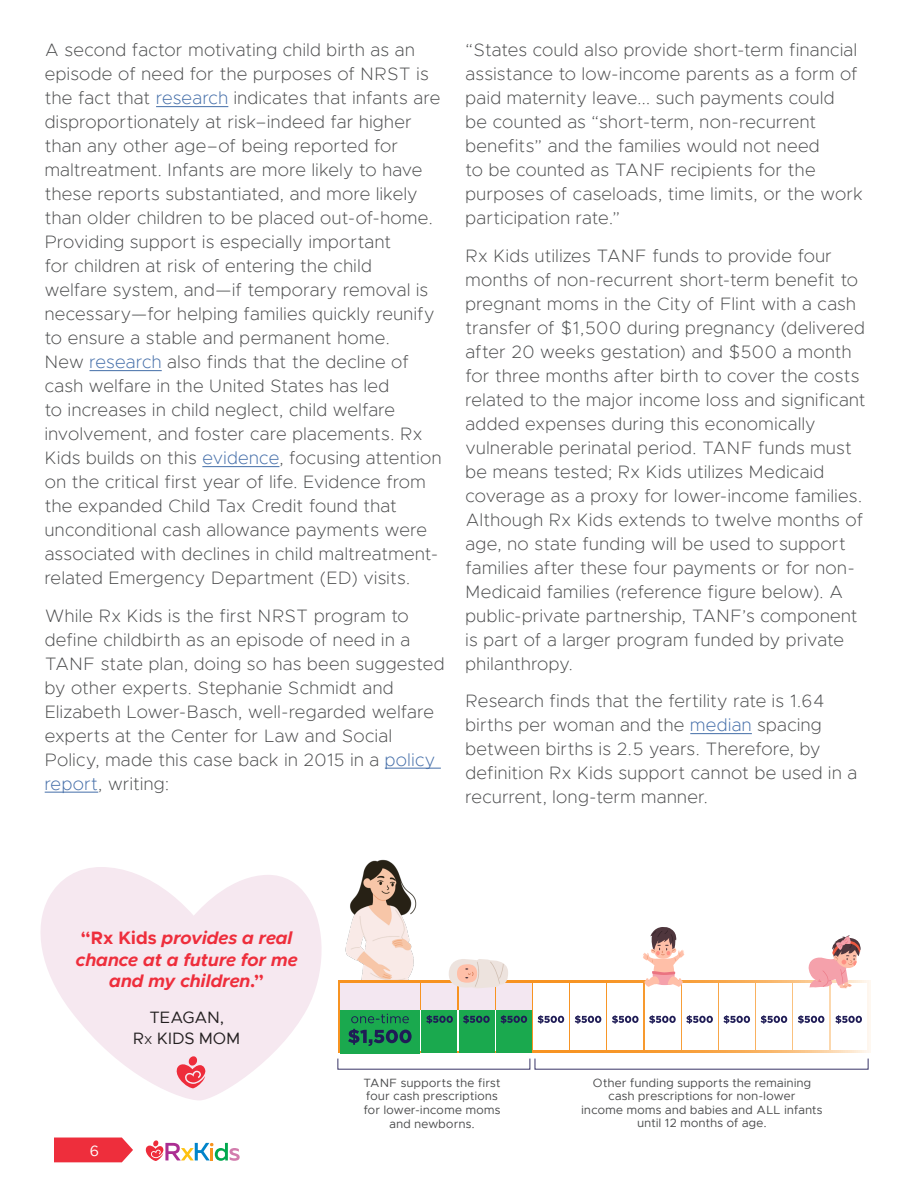
<style>
.page{position:relative;width:918px;height:1188px;background:#fff}
.page>*{position:absolute;margin:0;border:0;box-sizing:border-box;transform-origin:0 0}
.Body_Text{font:200 18px/24px "Metropolis";letter-spacing:.02em;color:#4b4c4d}
.Body_Headline{font:italic 700 18px/21.6px "Metropolis";letter-spacing:.005em;color:#ee2e3c;text-align:center}
.Body_Headline-2{font:16.5px/21px "Metropolis";letter-spacing:.015em;color:#231f20;text-align:center}
.t1{font:15px "Metropolis";color:#fff}
.Body_Text-2{font:12px/13.8px "Metropolis";letter-spacing:.04em;color:#4b4c4d;text-align:center}
.s1{color:#436da8}
.s2{font-style:normal}
.s3{font-style:inherit}
.s4{font-size:11.55px}
</style>
<div class="page">
<svg style="left:54px;top:1138px;width:79px;height:24px"></svg>
<svg style="left:145px;top:1140px;width:95px;height:21px"></svg>
<img style="left:338px;top:859px;width:105px;height:122px">
<svg style="left:40px;top:867px;width:282px;height:233px;fill:#f6e8f0"></svg>
<svg style="left:176px;top:1056px;width:30px;height:32px"></svg>
<svg style="left:338px;top:981px;width:533px;height:72px"></svg>
<div style="left:794px;top:984px;width:35px;height:66px;background:#fff"></div>
<svg style="left:798px;top:1015px;width:26px;height:9px"></svg>
<svg style="left:420px;top:1010px;width:76px;height:40px"></svg>
<div style="left:459px;top:1010px;width:35px;height:43px;background:#1aa94e"></div>
<svg style="left:463px;top:1015px;width:27px;height:9px"></svg>
<div style="left:459px;top:984px;width:35px;height:26px;background:#f3e7f1"></div>
<div style="left:422px;top:1010px;width:35px;height:43px;background:#1aa94e"></div>
<svg style="left:426px;top:1015px;width:27px;height:9px"></svg>
<div style="left:422px;top:984px;width:35px;height:26px;background:#f3e7f1"></div>
<div style="left:340px;top:1010px;width:80px;height:43px;background:#1aa94e"></div>
<svg style="left:348px;top:1029px;width:64px;height:17px"></svg>
<svg style="left:351px;top:1014px;width:58px;height:9px"></svg>
<div style="left:340px;top:984px;width:80px;height:26px;background:#f3e7f1"></div>
<div style="left:496px;top:1010px;width:36px;height:43px;background:#1aa94e"></div>
<svg style="left:501px;top:1015px;width:26px;height:9px"></svg>
<div style="left:496px;top:984px;width:35px;height:26px;background:#f3e7f1"></div>
<div style="left:645px;top:984px;width:35px;height:66px;background:#fff"></div>
<svg style="left:649px;top:1015px;width:27px;height:9px"></svg>
<div style="left:682px;top:984px;width:35px;height:66px;background:#fff"></div>
<svg style="left:686px;top:1015px;width:27px;height:9px"></svg>
<div style="left:719px;top:984px;width:36px;height:66px;background:#fff"></div>
<svg style="left:723px;top:1015px;width:27px;height:9px"></svg>
<div style="left:756px;top:984px;width:36px;height:66px;background:#fff"></div>
<svg style="left:761px;top:1015px;width:26px;height:9px"></svg>
<div style="left:608px;top:984px;width:35px;height:66px;background:#fff"></div>
<svg style="left:612px;top:1015px;width:27px;height:9px"></svg>
<div style="left:570px;top:984px;width:36px;height:66px;background:#fff"></div>
<svg style="left:575px;top:1015px;width:26px;height:9px"></svg>
<div style="left:533px;top:984px;width:36px;height:66px;background:#fff"></div>
<svg style="left:538px;top:1015px;width:26px;height:9px"></svg>
<div style="left:831px;top:984px;width:35px;height:66px;background:#fff"></div>
<svg style="left:835px;top:1015px;width:27px;height:9px"></svg>
<svg style="left:449px;top:959px;width:59px;height:31px"></svg>
<svg style="left:809px;top:935px;width:52px;height:54px"></svg>
<svg style="left:642px;top:927px;width:43px;height:60px"></svg>
<hr style="left:156px;top:106px;width:72px;height:1px;background:#436da8">
<hr style="left:90px;top:370px;width:72px;height:1px;background:#436da8">
<hr style="left:202px;top:466px;width:77px;height:1px;background:#436da8">
<hr style="left:385px;top:768px;width:56px;height:1px;background:#436da8">
<hr style="left:45px;top:792px;width:53px;height:1px;background:#436da8">
<hr style="left:690px;top:733px;width:62px;height:1px;background:#436da8">
<p class="Body_Text" style="left:45px;top:38px;width:398px">A second factor motivating child birth as an episode of need for the purposes of NRST is the fact that <span class="s1">research</span> indicates that infants are disproportionately at risk–indeed far higher than any other age–of being reported for maltreatment. Infants are more likely to have these reports substantiated, and more likely than older children to be placed out-of-home.<br>Providing support is especially important<br>for children at risk of entering the child<br>welfare system, and—if temporary removal is necessary—for helping families quickly reunify to ensure a stable and permanent home.<br>New <span class="s1">research</span> also finds that the decline of cash welfare in the United States has led<br>to increases in child neglect, child welfare involvement, and foster care placements. Rx Kids builds on this <span class="s1">evidence</span>, focusing attention on the critical first year of life. Evidence from the expanded Child Tax Credit found that unconditional cash allowance payments were associated with declines in child maltreatment&shy;related Emergency Department (ED) visits.</p>
<p class="Body_Text" style="left:45px;top:604px;width:401px">While Rx Kids is the first NRST program to define childbirth as an episode of need in a TANF state plan, doing so has been suggested by other experts. Stephanie Schmidt and Elizabeth Lower-Basch, well-regarded welfare experts at the Center for Law and Social Policy, made this case back in 2015 in a <span class="s1">policy report</span>, writing:</p>
<p class="Body_Text" style="left:466px;top:38px;width:399px">“States could also provide short-term financial assistance to low-income parents as a form of paid maternity leave... such payments could<br>be counted as “short-term, non-recurrent benefits” and the families would not need<br>to be counted as TANF recipients for the purposes of caseloads, time limits, or the work participation rate.”</p>
<p class="Body_Text" style="left:466px;top:244px;width:402px">Rx Kids utilizes TANF funds to provide four months of non-recurrent short-term benefit to pregnant moms in the City of Flint with a cash transfer of $1,500 during pregnancy (delivered after 20 weeks gestation) and $500 a month for three months after birth to cover the costs related to the major income loss and significant added expenses during this economically vulnerable perinatal period. TANF funds must be means tested; Rx Kids utilizes Medicaid coverage as a proxy for lower-income families.<br>Although Rx Kids extends to twelve months of age, no state funding will be used to support families after these four payments or for non-Medicaid families (reference figure below). A public-private partnership, TANF’s component is part of a larger program funded by private philanthropy.</p>
<p class="Body_Text" style="left:466px;top:689px;width:393px">Research finds that the fertility rate is 1.64 births per woman and the <span class="s1">median</span> spacing between births is 2.5 years. Therefore, by definition Rx Kids support cannot be used in a recurrent, long-term manner.</p>
<p class="Body_Headline" style="left:76px;top:927px;width:223px"><span class="s2">“Rx Kids</span> provides a real chance at a future for me and my children<span class="s2">.”</span></p>
<p class="Body_Headline-2" style="left:133px;top:1007px;width:108px"><span class="s3">TEAGAN,<br></span>R<span class="s4">x</span> KIDS MOM</p>
<p class="t1" style="left:90px;top:1142px;width:11px">6</p>
<p class="Body_Text-2" style="left:363px;top:1076px;width:139px">TANF supports the first four cash prescriptions for lower-income moms and newborns.</p>
<p class="Body_Text-2" style="left:581px;top:1076px;width:243px">Other funding supports the remaining cash prescriptions for non-lower<br>income moms and babies and ALL infants until 12 months of age.</p>
</div>
